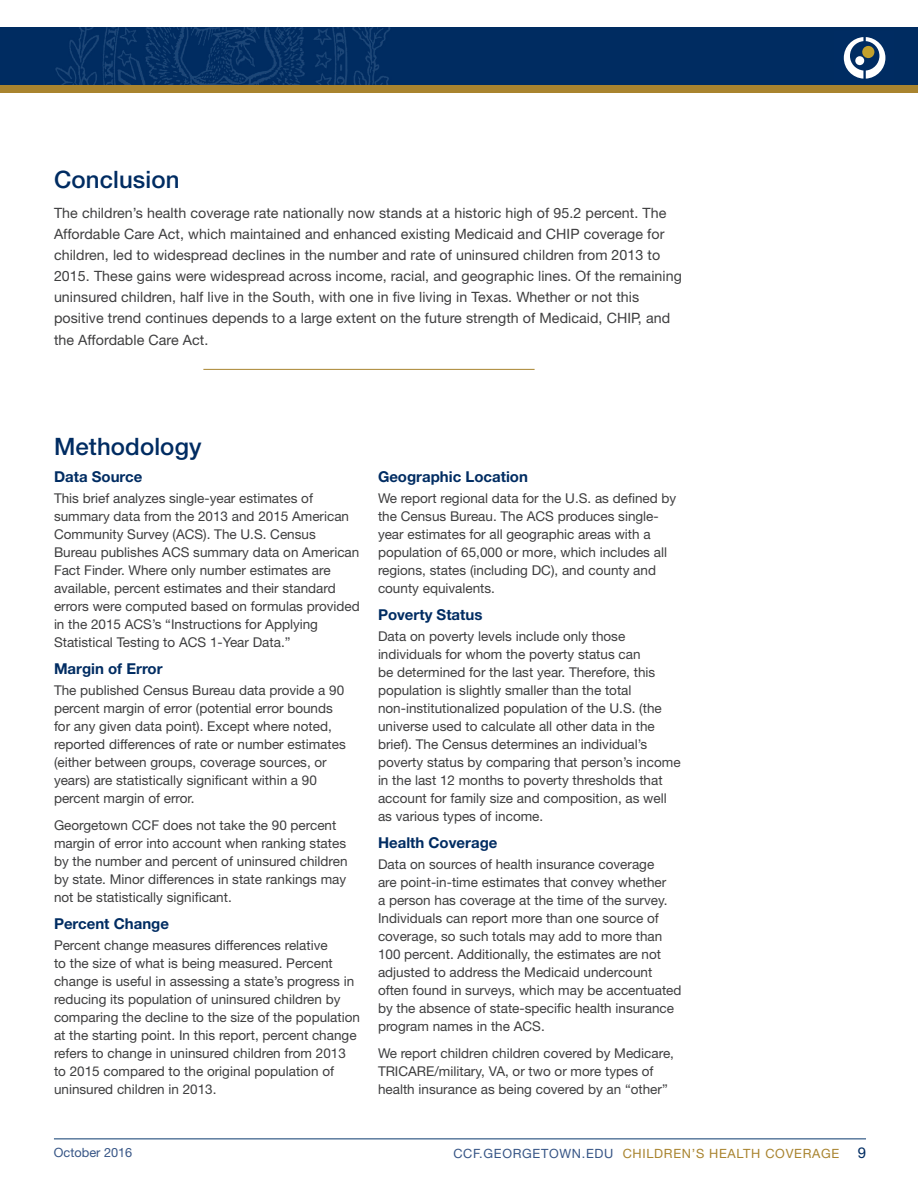
<style>
.page{position:relative;width:918px;height:1188px;background:#fff}
.page>*{position:absolute;margin:0;border:0;box-sizing:border-box;transform-origin:0 0}
.Headers{font:500 24px "Helvetica Neue LT Std";letter-spacing:.005em;color:#002c62}
.subheads_method{font:700 15px "Helvetica Neue LT Std";color:#002c62}
.body_copy{font:14.25px/21.1px "Helvetica Neue LT Std";letter-spacing:.005em;color:#3e3e3f}
.body_copy_method{font:13.5px/18px "Helvetica Neue LT Std";color:#3e3e3f}
.t1{font:12.75px "Helvetica Neue LT Std";letter-spacing:.055em;color:#a9842f}
.t2{font:12.75px "Helvetica Neue LT Std";color:#375586}
.s1{color:#375586}
.s2{font-size:15px;color:#002c62}
</style>
<div class="page">
<img style="left:0;top:27px;width:918px;height:59px">
<div style="left:0;top:86px;width:918px;height:7px;background:#a9842f"></div>
<hr style="left:54px;top:1139px;width:812px;height:1px;background:#0a396d">
<div style="left:835px;top:32px;width:59px;height:52px;background:#002c62"></div>
<svg style="left:844px;top:37px;width:41px;height:42px"></svg>
<hr style="left:203px;top:369px;width:332px;height:1px;background:#a9842f">
<p class="Headers" style="left:54px;top:165px;width:127px">Conclusion</p>
<p class="body_copy" style="left:54px;top:202px;width:630px">The children’s health coverage rate nationally now stands at a historic high of 95.2 percent. The Affordable Care Act, which maintained and enhanced existing Medicaid and CHIP coverage for children, led to widespread declines in the number and rate of uninsured children from 2013 to 2015. These gains were widespread across income, racial, and geographic lines. Of the remaining uninsured children, half live in the South, with one in five living in Texas. Whether or not this positive trend continues depends to a large extent on the future strength of Medicaid, CHIP, and the Affordable Care Act.</p>
<p class="Headers" style="left:54px;top:433px;width:149px">Methodology</p>
<p class="subheads_method" style="left:54px;top:468px;width:90px">Data Source</p>
<p class="body_copy_method" style="left:54px;top:489px;width:307px">This brief analyzes single-year estimates of summary data from the 2013 and 2015 American Community Survey (ACS). The U.S. Census Bureau publishes ACS summary data on American Fact Finder. Where only number estimates are available, percent estimates and their standard errors were computed based on formulas provided in the 2015 ACS’s “Instructions for Applying Statistical Testing to ACS 1-Year Data.”</p>
<p class="subheads_method" style="left:54px;top:660px;width:110px">Margin of Error</p>
<p class="body_copy_method" style="left:54px;top:681px;width:293px">The published Census Bureau data provide a 90 percent margin of error (potential error bounds for any given data point). Except where noted, reported differences of rate or number estimates (either between groups, coverage sources, or years) are statistically significant within a 90 percent margin of error.</p>
<p class="body_copy_method" style="left:54px;top:816px;width:295px">Georgetown CCF does not take the 90 percent margin of error into account when ranking states by the number and percent of uninsured children by state. Minor differences in state rankings may not be statistically significant.</p>
<p class="subheads_method" style="left:54px;top:915px;width:117px">Percent Change</p>
<p class="body_copy_method" style="left:54px;top:936px;width:308px">Percent change measures differences relative<br>to the size of what is being measured. Percent change is useful in assessing a state’s progress in reducing its population of uninsured children by comparing the decline to the size of the population at the starting point. In this report, percent change refers to change in uninsured children from 2013 to 2015 compared to the original population of uninsured children in 2013.</p>
<p class="subheads_method" style="left:378px;top:467px;width:151px">Geographic Location</p>
<p class="body_copy_method" style="left:378px;top:489px;width:300px">We report regional data for the U.S. as defined by the Census Bureau. The ACS produces single&shy;year estimates for all geographic areas with a population of 65,000 or more, which includes all regions, states (including DC), and county and county equivalents.</p>
<p class="subheads_method" style="left:378px;top:605px;width:106px">Poverty Status</p>
<p class="body_copy_method" style="left:378px;top:627px;width:304px">Data on poverty levels include only those individuals for whom the poverty status can<br>be determined for the last year. Therefore, this population is slightly smaller than the total non-institutionalized population of the U.S. (the universe used to calculate all other data in the brief). The Census determines an individual’s poverty status by comparing that person’s income in the last 12 months to poverty thresholds that account for family size and composition, as well as various types of income.</p>
<p class="subheads_method" style="left:378px;top:833px;width:121px">Health Coverage</p>
<p class="body_copy_method" style="left:378px;top:855px;width:305px">Data on sources of health insurance coverage<br>are point-in-time estimates that convey whether<br>a person has coverage at the time of the survey.<br>Individuals can report more than one source of coverage, so such totals may add to more than 100 percent. Additionally, the estimates are not adjusted to address the Medicaid undercount often found in surveys, which may be accentuated by the absence of state-specific health insurance program names in the ACS.</p>
<p class="body_copy_method" style="left:378px;top:1044px;width:298px">We report children children covered by Medicare,<br>TRICARE/military, VA, or two or more types of health insurance as being covered by an “other”</p>
<p class="t2" style="left:54px;top:1145px;width:80px">October 2016</p>
<p class="t1" style="left:453px;top:1146px;width:414px"><span class="s1">CCF.GEORGETOWN.EDU</span> CHILDREN’S HEALTH COVERAGE <span class="s2">9</span></p>
</div>
